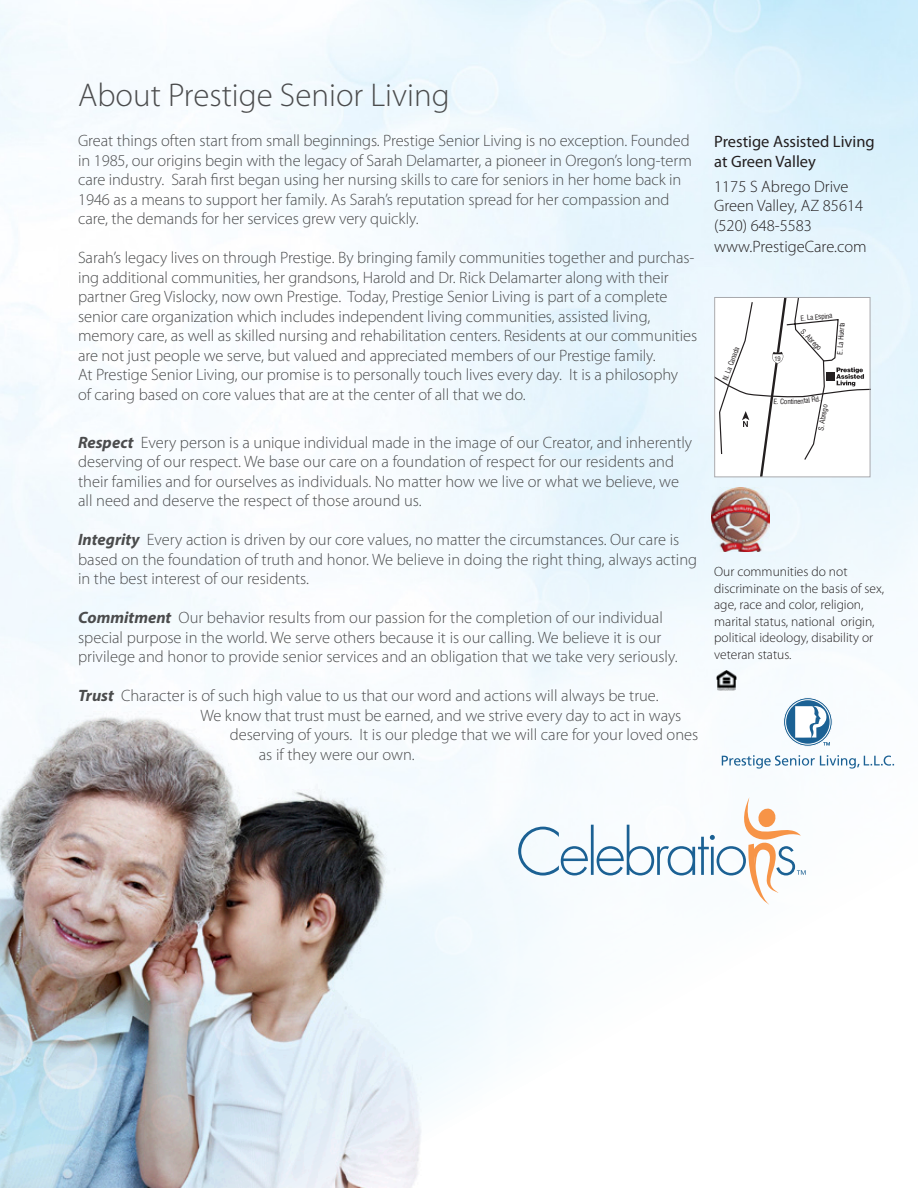
<style>
.page{position:relative;width:918px;height:1188px;background:#fff}
.page>*{position:absolute;margin:0;border:0;box-sizing:border-box;transform-origin:0 0}
.body_1{font:300 33px "Myriad Pro";color:#4b4c4d}
.body_1-2{font:300 16.5px/19.5px "Myriad Pro";letter-spacing:-.005em;color:#4b4c4d}
.body_1-3{font:300 16.5px/19.5px "Myriad Pro";color:#231f20}
.body_1-4{font:16.5px/19.5px "Myriad Pro";color:#231f20}
.body_1-5{font:300 13.5px/16.5px "Myriad Pro";color:#231f20}
.t1{font:condensed 7.2px "Helvetica";color:#231f20}
.t2{font:condensed 6.3px "Helvetica";color:#231f20}
.s1{font-weight:700;font-style:italic}
</style>
<div class="page">
<img style="left:0;top:0;width:918px;height:1019px">
<img style="left:0;top:668px;width:520px;height:520px">
<svg style="left:714px;top:669px;width:25px;height:22px"></svg>
<img style="left:717px;top:670px;width:19px;height:21px">
<svg style="left:784px;top:698px;width:48px;height:48px"></svg>
<div style="left:783px;top:697px;width:50px;height:50px;border:1px solid #fff;border-radius:50%"></div>
<div style="left:785px;top:699px;width:46px;height:46px;border:1px solid #fff;border-radius:50%"></div>
<svg style="left:722px;top:755px;width:172px;height:14px"></svg>
<svg style="left:795px;top:706px;width:35px;height:40px"></svg>
<svg style="left:518px;top:797px;width:288px;height:108px"></svg>
<img style="left:712px;top:487px;width:58px;height:65px">
<svg style="left:715px;top:297px;width:155px;height:180px"></svg>
<p class="body_1" style="left:78px;top:75px;width:373px">About Prestige Senior Living</p>
<p class="body_1-2" style="left:78px;top:131px;width:615px">Great things often start from small beginnings. Prestige Senior Living is no exception. Founded in 1985, our origins begin with the legacy of Sarah Delamarter, a pioneer in Oregon’s long-term care industry. Sarah first began using her nursing skills to care for seniors in her home back in 1946 as a means to support her family. As Sarah’s reputation spread for her compassion and care, the demands for her services grew very quickly.  </p>
<p class="body_1-2" style="left:78px;top:248px;width:621px">Sarah’s legacy lives on through Prestige. By bringing family communities together and purchas&shy;ing additional communities, her grandsons, Harold and Dr. Rick Delamarter along with their partner Greg Vislocky, now own Prestige. Today, Prestige Senior Living is part of a complete senior care organization which includes independent living communities, assisted living, memory care, as well as skilled nursing and rehabilitation centers. Residents at our communities are not just people we serve, but valued and appreciated members of our Prestige family.<br>At Prestige Senior Living, our promise is to personally touch lives every day. It is a philosophy<br>of caring based on core values that are at the center of all that we do.</p>
<p class="body_1-2" style="left:78px;top:432px;width:616px"><span class="s1">Respect</span> Every person is a unique individual made in the image of our Creator, and inherently deserving of our respect. We base our care on a foundation of respect for our residents and their families and for ourselves as individuals. No matter how we live or what we believe, we all need and deserve the respect of those around us.</p>
<p class="body_1-2" style="left:78px;top:530px;width:621px"><span class="s1">Integrity</span> Every action is driven by our core values, no matter the circumstances. Our care is based on the foundation of truth and honor. We believe in doing the right thing, always acting in the best interest of our residents.</p>
<p class="body_1-2" style="left:78px;top:608px;width:601px"><span class="s1">Commitment</span> Our behavior results from our passion for the completion of our individual special purpose in the world. We serve others because it is our calling. We believe it is our privilege and honor to provide senior services and an obligation that we take very seriously.</p>
<p class="body_1-2" style="left:78px;top:686px;width:582px"><span class="s1">Trust</span> Character is of such high value to us that our word and actions will always be true.</p>
<p class="body_1-2" style="left:200px;top:705px;width:483px">We know that trust must be earned, and we strive every day to act in ways</p>
<p class="body_1-2" style="left:230px;top:725px;width:470px">deserving of yours. It is our pledge that we will care for your loved ones</p>
<p class="body_1-2" style="left:259px;top:744px;width:157px">as if they were our own.</p>
<p class="body_1-4" style="left:714px;top:132px;width:162px">Prestige Assisted Living at Green Valley</p>
<p class="body_1-3" style="left:714px;top:176px;width:150px">1175 S Abrego Drive<br>Green Valley, AZ 85614</p>
<p class="body_1-3" style="left:714px;top:215px;width:154px;line-height:21px">(520) 648-5583 www.PrestigeCare.com</p>
<p class="t1" style="left:721px;top:378px;width:36px;rotate:-69deg">N. La Canada</p>
<p class="t2" style="left:774px;top:355px;width:8px">19</p>
<p class="t1" style="left:800px;top:314px;width:34px;rotate:-5deg">E. La Espina</p>
<p class="t1" style="left:835px;top:354px;width:34px;rotate:-86deg">E. La Huerta</p>
<p class="t1" style="left:805px;top:327px;width:28px;rotate:45deg">S. Abrego</p>
<p class="t1" style="left:787px;top:397px;width:7px">nt</p>
<p class="t1" style="left:808px;top:396px;width:14px;rotate:-8deg">l Rd.</p>
<p class="t1" style="left:816px;top:429px;width:28px;rotate:-80deg">S. Abrego</p>
<p class="body_1-5" style="left:714px;top:563px;width:172px">Our communities do not discriminate on the basis of sex, age, race and color, religion, marital status, national origin, political ideology, disability or veteran status.</p>
</div>
